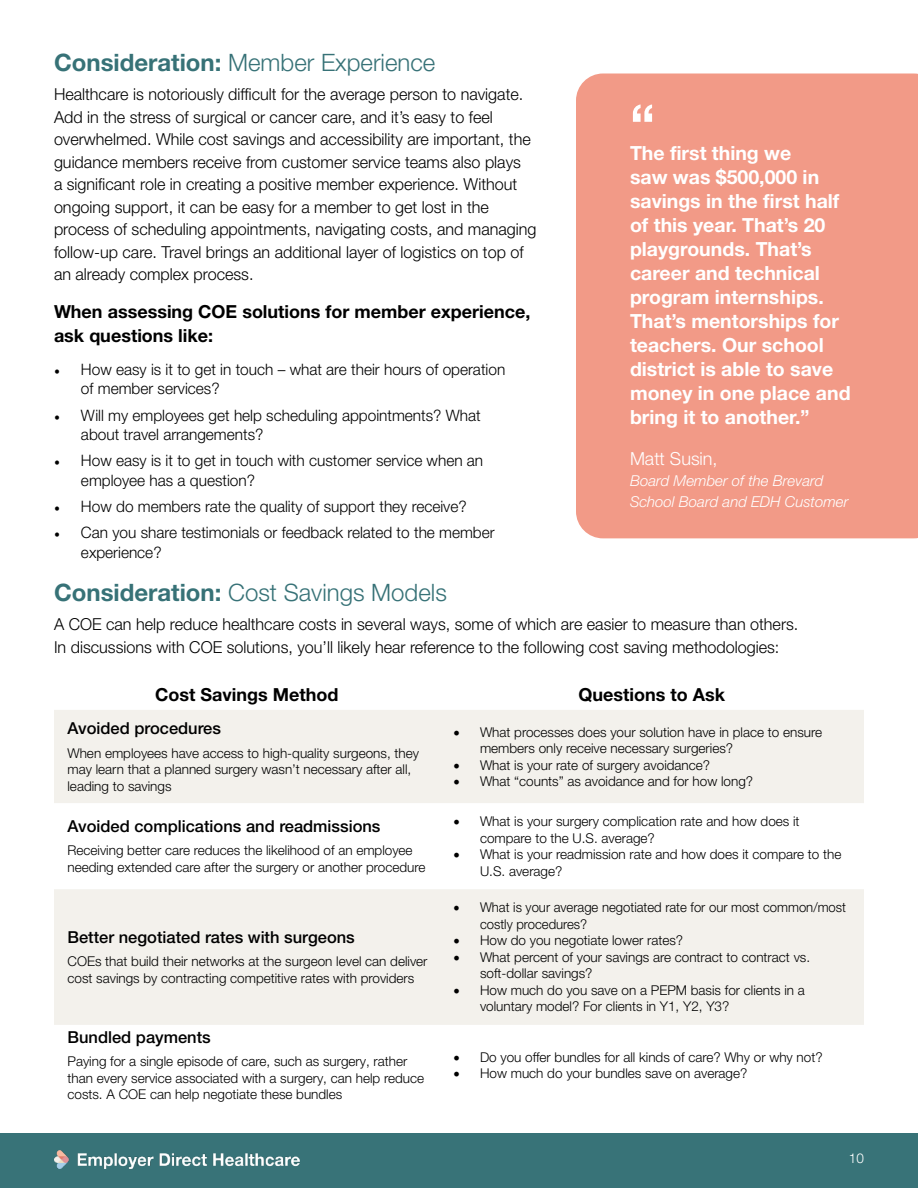
<style>
.page{position:relative;width:918px;height:1188px;background:#fff}
.page>*{position:absolute;margin:0;border:0;box-sizing:border-box;transform-origin:0 0}
.t1{font:700 54px "Helvetica Neue LT Pro";color:#fff}
.t2{font:300 24px "Helvetica Neue LT Pro";color:#377277}
.t3{font:700 19.5px/24px "Helvetica Neue LT Pro";color:#fff}
.t4{font:700 18px/24px "Helvetica Neue LT Pro";color:#000}
.t5{font:300 18px "Helvetica Neue LT Pro";color:#fff}
.t6{font:300 16.5px/22.5px "Helvetica Neue LT Pro";color:#000}
.t7{font:500 16.5px "Helvetica Neue LT Pro";color:#000}
.t8{font:300 15.75px/19.5px "Helvetica Neue LT Pro";color:#000}
.t9{font:italic 300 15px/21px "Helvetica Neue LT Pro";color:#fff}
.t10{font:300 13.5px/16.5px "Helvetica Neue LT Pro";color:#000}
.t11{font:300 13.5px "Helvetica Neue LT Pro";color:#fff}
.s1{font-weight:700}
.s2{font-family:"Minion Pro";font-weight:400}
.s3{font-family:"Minion Pro";font-weight:400;font-size:18px}
</style>
<div class="page">
<div style="left:0;top:1133px;width:918px;height:55px;background:#387378"></div>
<img style="left:54px;top:1150px;width:245px;height:19px">
<svg style="left:54px;top:710px;width:810px;height:315px;fill:#f3f1ec"></svg>
<div style="left:576px;top:74px;width:342px;height:464px;background:#f29a87"></div>
<h2 class="t2" style="left:54px;top:48px;width:383px"><span class="s1">Consideration:</span> Member Experience</h2>
<p class="t6" style="left:54px;top:83px;width:484px">Healthcare is notoriously difficult for the average person to navigate.<br>Add in the stress of surgical or cancer care, and it’s easy to feel overwhelmed. While cost savings and accessibility are important, the guidance members receive from customer service teams also plays<br>a significant role in creating a positive member experience. Without ongoing support, it can be easy for a member to get lost in the process of scheduling appointments, navigating costs, and managing follow-up care. Travel brings an additional layer of logistics on top of an already complex process.</p>
<h3 class="t4" style="left:54px;top:299px;width:478px">When assessing COE solutions for member experience, ask questions like:</h3>
<p class="t8" style="left:81px;top:359px;width:426px;text-indent:-27px"><span class="s2">•</span> How easy is it to get in touch – what are their hours of operation of member services?</p>
<p class="t8" style="left:81px;top:405px;width:401px;text-indent:-27px"><span class="s2">•</span> Will my employees get help scheduling appointments? What about travel arrangements?</p>
<p class="t8" style="left:81px;top:451px;width:404px;text-indent:-27px"><span class="s2">•</span> How easy is it to get in touch with customer service when an employee has a question?</p>
<p class="t8" style="left:54px;top:496px;width:414px"><span class="s2">•</span> How do members rate the quality of support they receive?</p>
<p class="t8" style="left:81px;top:523px;width:415px;text-indent:-27px"><span class="s2">•</span> Can you share testimonials or feedback related to the member experience?</p>
<h2 class="t2" style="left:54px;top:578px;width:394px"><span class="s1">Consideration:</span> Cost Savings Models</h2>
<p class="t6" style="left:54px;top:613px;width:743px">A COE can help reduce healthcare costs in several ways, some of which are easier to measure than others.<br>In discussions with COE solutions, you’ll likely hear reference to the following cost saving methodologies:</p>
<h3 class="t4" style="left:155px;top:682px;width:185px">Cost Savings Method</h3>
<h3 class="t4" style="left:578px;top:682px;width:148px">Questions to Ask</h3>
<p class="t7" style="left:68px;top:718px;width:155px">Avoided procedures</p>
<p class="t10" style="left:68px;top:744px;width:353px">When employees have access to high-quality surgeons, they may learn that a planned surgery wasn’t necessary after all, leading to savings</p>
<h1 class="t1" style="left:630px;top:91px;width:27px">“</h1>
<p class="t3" style="left:630px;top:140px;width:222px">The first thing we<br>saw was $500,000 in savings in the first half of this year. That’s 20 playgrounds. That’s career and technical program internships.<br>That’s mentorships for teachers. Our school district is able to save money in one place and bring it to another.”</p>
<h3 class="t5" style="left:630px;top:448px;width:89px">Matt Susin,</h3>
<p class="t9" style="left:630px;top:470px;width:220px">Board Member of the Brevard<br>School Board and EDH Customer</p>
<p class="t10" style="left:480px;top:723px;width:344px;text-indent:-27px"><span class="s3">•</span> What processes does your solution have in place to ensure members only receive necessary surgeries?</p>
<p class="t10" style="left:453px;top:756px;width:259px"><span class="s3">•</span> What is your rate of surgery avoidance?</p>
<p class="t10" style="left:453px;top:773px;width:302px"><span class="s3">•</span> What “counts” as avoidance and for how long?</p>
<p class="t7" style="left:68px;top:816px;width:315px">Avoided complications and readmissions</p>
<p class="t10" style="left:68px;top:842px;width:359px">Receiving better care reduces the likelihood of an employee needing extended care after the surgery or another procedure</p>
<p class="t7" style="left:68px;top:927px;width:289px">Better negotiated rates with surgeons</p>
<p class="t10" style="left:68px;top:953px;width:362px">COEs that build their networks at the surgeon level can deliver cost savings by contracting competitive rates with providers</p>
<p class="t10" style="left:480px;top:813px;width:321px;text-indent:-27px"><span class="s3">•</span> What is your surgery complication rate and how does it compare to the U. S. average?</p>
<p class="t10" style="left:480px;top:846px;width:363px;text-indent:-27px"><span class="s3">•</span> What is your readmission rate and how does it compare to the<br>U. S. average?</p>
<p class="t10" style="left:480px;top:899px;width:368px;text-indent:-27px"><span class="s3">•</span> What is your average negotiated rate for our most common/most costly procedures?</p>
<p class="t10" style="left:453px;top:932px;width:232px"><span class="s3">•</span> How do you negotiate lower rates?</p>
<p class="t10" style="left:480px;top:949px;width:329px;text-indent:-27px"><span class="s3">•</span> What percent of your savings are contract to contract vs. soft-dollar savings?</p>
<p class="t10" style="left:480px;top:982px;width:326px;text-indent:-27px"><span class="s3">•</span> How much do you save on a PEPM basis for clients in a voluntary model? For clients in Y1, Y2, Y3?</p>
<p class="t7" style="left:68px;top:1027px;width:145px">Bundled payments</p>
<p class="t10" style="left:68px;top:1053px;width:358px">Paying for a single episode of care, such as surgery, rather than every service associated with a surgery, can help reduce costs. A COE can help negotiate these bundles</p>
<p class="t10" style="left:453px;top:1048px;width:371px"><span class="s3">•</span> Do you offer bundles for all kinds of care? Why or why not?</p>
<p class="t10" style="left:453px;top:1065px;width:296px"><span class="s3">•</span> How much do your bundles save on average?</p>
<p class="t11" style="left:849px;top:1150px;width:17px">10</p>
</div>
